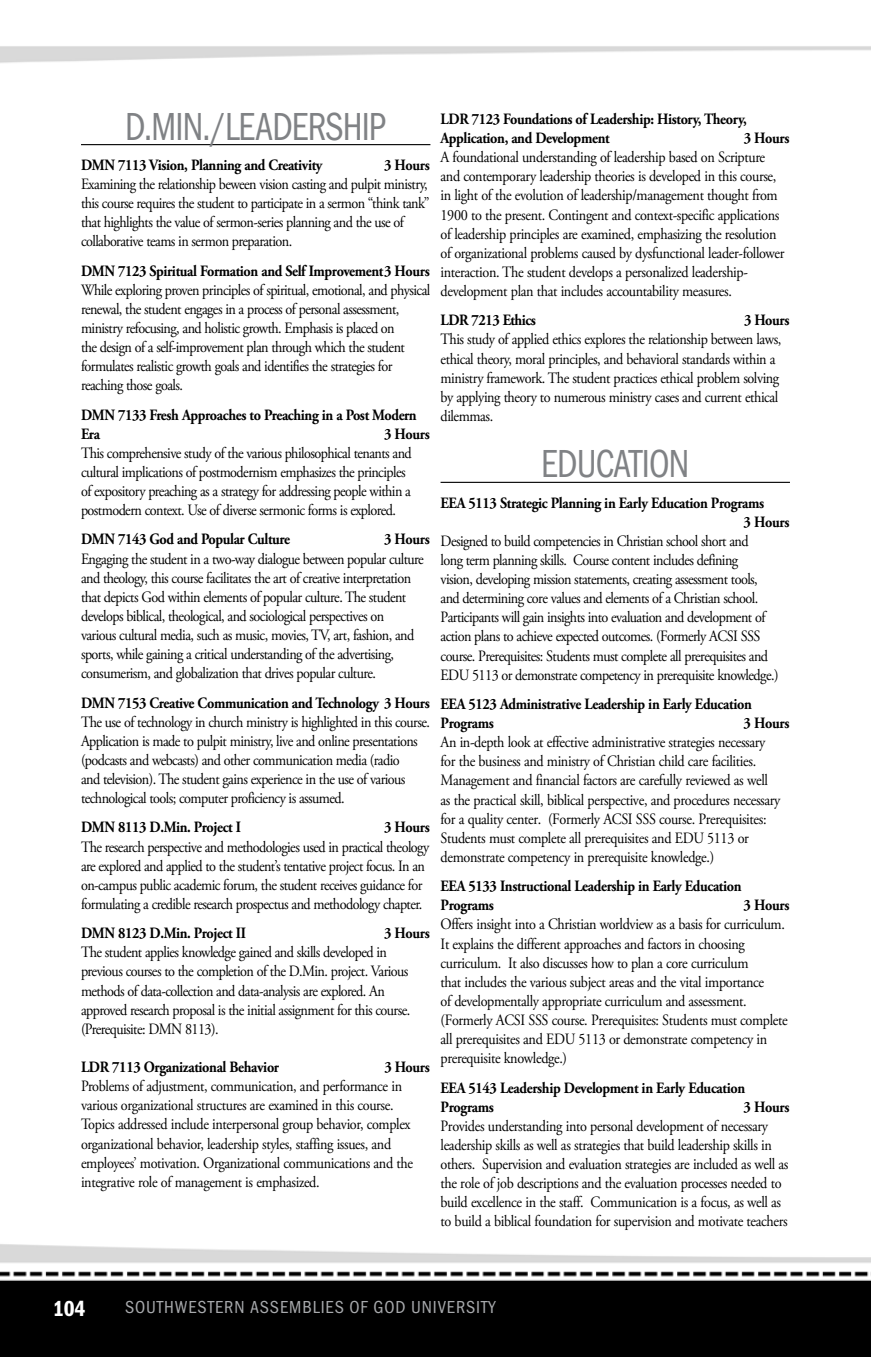
<style>
.page{position:relative;width:871px;height:1357px;background:#fff}
.page>*{position:absolute;margin:0;border:0;box-sizing:border-box;transform-origin:0 0}
.t1{font:40.5px "Franklin Gothic URW Con Boo";letter-spacing:-.025em;color:#808285;scale:.9 1}
.t2{font:22.5px "Franklin Gothic URW Con Dem";color:#fff;scale:.95 1}
.t3{font:18px "Franklin Gothic URW Con Boo";letter-spacing:.05em;color:#a7a9ac}
.t4{font:15.75px/19.1px "Adobe Garamond Pro";letter-spacing:-.04em;color:#000;scale:.9 1}
.t5{font:700 15.75px/19.1px "Adobe Garamond Pro";letter-spacing:-.025em;color:#000;scale:.9 1}
</style>
<div class="page">
<img style="left:0;top:46px;width:871px;height:1311px">
<hr style="left:81px;top:144px;width:349px;height:1px;background:#000">
<hr style="left:440px;top:482px;width:350px;height:1px;background:#000">
<h1 class="t1" style="left:125px;top:101px;width:292px">D.MIN./LEADERSHIP</h1>
<p class="t5" style="left:81px;top:156px;width:270px">DMN 7113 Vision, Planning and Creativity</p>
<p class="t5" style="left:384px;top:156px;width:52px">3 Hours</p>
<p class="t4" style="left:81px;top:175px;width:389px">Examining the relationship beween vision casting and pulpit ministry, this course requires the student to participate in a sermon “think tank” that highlights the value of sermon-series planning and the use of collaborative teams in sermon preparation.</p>
<p class="t5" style="left:81px;top:261px;width:389px">DMN 7123 Spiritual Formation and Self Improvement3 Hours</p>
<p class="t4" style="left:81px;top:281px;width:390px">While exploring proven principles of spiritual, emotional, and physical renewal, the student engages in a process of personal assessment, ministry refocusing, and holistic growth. Emphasis is placed on<br>the design of a self-improvement plan through which the student formulates realistic growth goals and identifies the strategies for reaching those goals.</p>
<p class="t5" style="left:81px;top:405px;width:374px">DMN 7133 Fresh Approaches to Preaching in a Post Modern<br>Era</p>
<p class="t5" style="left:384px;top:424px;width:52px">3 Hours</p>
<p class="t4" style="left:81px;top:444px;width:369px">This comprehensive study of the various philosophical tenants and cultural implications of postmodernism emphasizes the principles of expository preaching as a strategy for addressing people within a postmodern context. Use of diverse sermonic forms is explored.</p>
<p class="t5" style="left:81px;top:530px;width:234px">DMN 7143 God and Popular Culture</p>
<p class="t5" style="left:384px;top:530px;width:52px">3 Hours</p>
<p class="t4" style="left:81px;top:549px;width:382px">Engaging the student in a two-way dialogue between popular culture and theology, this course facilitates the art of creative interpretation that depicts God within elements of popular culture. The student develops biblical, theological, and sociological perspectives on<br>various cultural media, such as music, movies, TV, art, fashion, and sports, while gaining a critical understanding of the advertising, consumerism, and globalization that drives popular culture.</p>
<p class="t5" style="left:81px;top:693px;width:389px">DMN 7153 Creative Communication and Technology 3 Hours</p>
<p class="t4" style="left:81px;top:713px;width:389px">The use of technology in church ministry is highlighted in this course.<br>Application is made to pulpit ministry, live and online presentations (podcasts and webcasts) and other communication media (radio<br>and television). The student gains experience in the use of various technological tools; computer proficiency is assumed.</p>
<p class="t5" style="left:81px;top:818px;width:179px">DMN 8113 D.Min. Project I</p>
<p class="t5" style="left:384px;top:818px;width:52px">3 Hours</p>
<p class="t4" style="left:81px;top:837px;width:388px">The research perspective and methodologies used in practical theology are explored and applied to the student’s tentative project focus. In an on-campus public academic forum, the student receives guidance for formulating a credible research prospectus and methodology chapter.</p>
<p class="t5" style="left:81px;top:924px;width:185px">DMN 8123 D.Min. Project II</p>
<p class="t5" style="left:384px;top:924px;width:52px">3 Hours</p>
<p class="t4" style="left:81px;top:943px;width:367px">The student applies knowledge gained and skills developed in previous courses to the completion of the D.Min. project. Various methods of data-collection and data-analysis are explored. An approved research proposal is the initial assignment for this course. (Prerequisite: DMN 8113).</p>
<p class="t5" style="left:81px;top:1058px;width:222px">LDR 7113 Organizational Behavior</p>
<p class="t5" style="left:384px;top:1058px;width:52px">3 Hours</p>
<p class="t4" style="left:81px;top:1077px;width:370px">Problems of adjustment, communication, and performance in various organizational structures are examined in this course.<br>Topics addressed include interpersonal group behavior, complex organizational behavior, leadership styles, staffing issues, and employees’ motivation. Organizational communications and the integrative role of management is emphasized.</p>
<p class="t5" style="left:440px;top:110px;width:342px">LDR 7123 Foundations of Leadership: History, Theory,<br>Application, and Development</p>
<p class="t5" style="left:744px;top:129px;width:52px">3 Hours</p>
<p class="t4" style="left:440px;top:148px;width:384px">A foundational understanding of leadership based on Scripture and contemporary leadership theories is developed in this course, in light of the evolution of leadership/management thought from 1900 to the present. Contingent and context-specific applications of leadership principles are examined, emphasizing the resolution of organizational problems caused by dysfunctional leader-follower interaction. The student develops a personalized leadership&shy;development plan that includes accountability measures.</p>
<p class="t5" style="left:440px;top:311px;width:108px">LDR 7213 Ethics</p>
<p class="t5" style="left:744px;top:311px;width:52px">3 Hours</p>
<p class="t4" style="left:440px;top:330px;width:380px">This study of applied ethics explores the relationship between laws, ethical theory, moral principles, and behavioral standards within a ministry framework. The student practices ethical problem solving by applying theory to numerous ministry cases and current ethical dilemmas.</p>
<h1 class="t1" style="left:541px;top:439px;width:166px">EDUCATION</h1>
<p class="t5" style="left:743px;top:493px;width:52px;text-indent:-303px">EEA 5113 Strategic Planning in Early Education Programs<br>3 Hours</p>
<p class="t4" style="left:440px;top:532px;width:377px">Designed to build competencies in Christian school short and<br>long term planning skills. Course content includes defining<br>vision, developing mission statements, creating assessment tools, and determining core values and elements of a Christian school.<br>Participants will gain insights into evaluation and development of action plans to achieve expected outcomes. (Formerly ACSI SSS course. Prerequisites: Students must complete all prerequisites and EDU 5113 or demonstrate competency in prerequisite knowledge.)</p>
<p class="t5" style="left:440px;top:695px;width:347px">EEA 5123 Administrative Leadership in Early Education<br>Programs</p>
<p class="t5" style="left:743px;top:714px;width:52px">3 Hours</p>
<p class="t4" style="left:440px;top:733px;width:379px">An in-depth look at effective administrative strategies necessary for the business and ministry of Christian child care facilities.<br>Management and financial factors are carefully reviewed as well as the practical skill, biblical perspective, and procedures necessary for a quality center. (Formerly ACSI SSS course. Prerequisites:<br>Students must complete all prerequisites and EDU 5113 or demonstrate competency in prerequisite knowledge.)</p>
<p class="t5" style="left:440px;top:877px;width:336px">EEA 5133 Instructional Leadership in Early Education<br>Programs</p>
<p class="t5" style="left:743px;top:896px;width:52px">3 Hours</p>
<p class="t4" style="left:440px;top:915px;width:387px">Offers insight into a Christian worldview as a basis for curriculum.<br>It explains the different approaches and factors in choosing curriculum. It also discusses how to plan a core curriculum<br>that includes the various subject areas and the vital importance<br>of developmentally appropriate curriculum and assessment. (Formerly ACSI SSS course. Prerequisites: Students must complete all prerequisites and EDU 5113 or demonstrate competency in prerequisite knowledge.)</p>
<p class="t5" style="left:440px;top:1078px;width:340px">EEA 5143 Leadership Development in Early Education<br>Programs</p>
<p class="t5" style="left:743px;top:1097px;width:52px">3 Hours</p>
<p class="t4" style="left:440px;top:1117px;width:388px">Provides understanding into personal development of necessary leadership skills as well as strategies that build leadership skills in others. Supervision and evaluation strategies are included as well as the role of job descriptions and the evaluation processes needed to build excellence in the staff. Communication is a focus, as well as to build a biblical foundation for supervision and motivate teachers</p>
<h2 class="t2" style="left:53px;top:1293px;width:36px">104</h2>
<p class="t3" style="left:125px;top:1296px;width:372px">SOUTHWESTERN ASSEMBLIES OF GOD UNIVERSITY</p>
</div>
